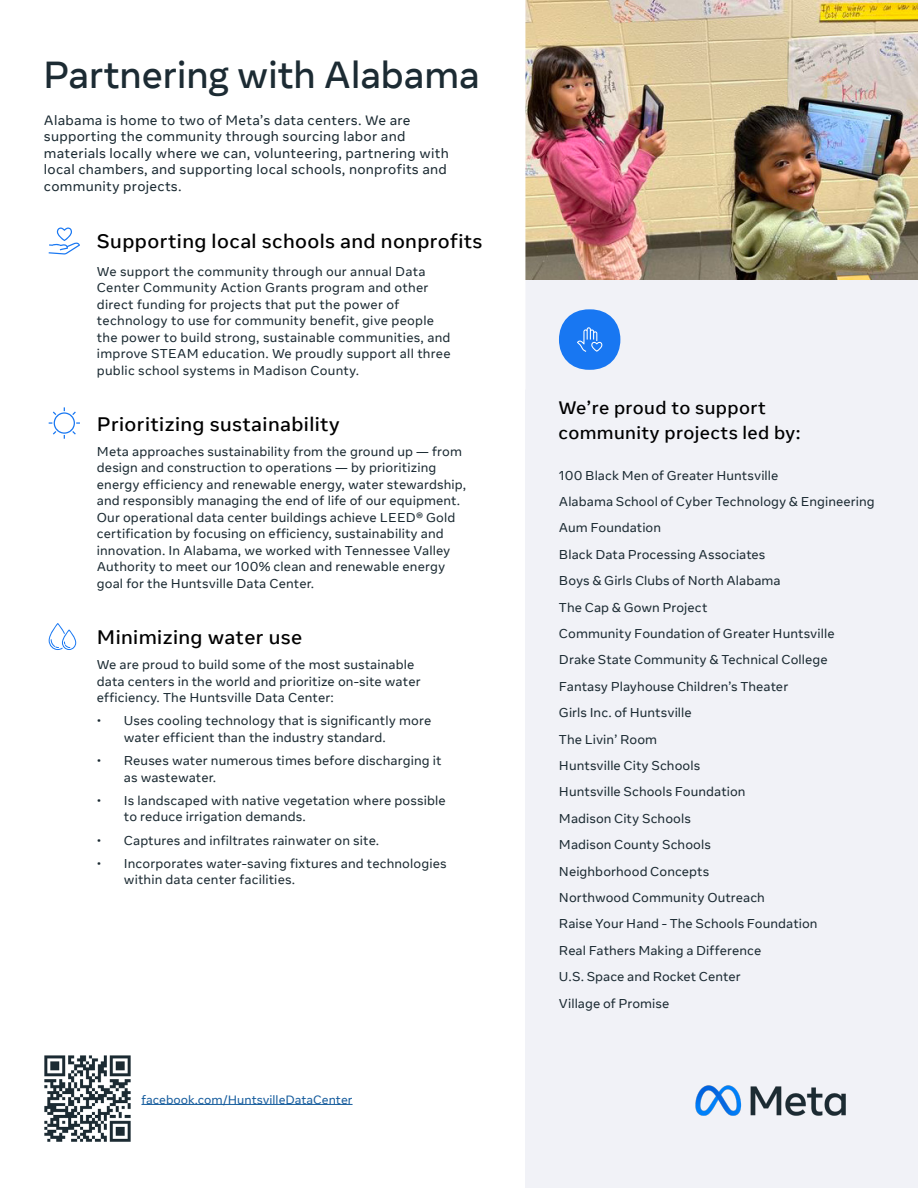
<style>
.page{position:relative;width:918px;height:1188px;background:#fff}
.page>*{position:absolute;margin:0;border:0;box-sizing:border-box;transform-origin:0 0}
.t1{font:500 37.5px "Optimistic Display";color:#1c2b33}
.t2{font:500 19.5px "Optimistic Text";letter-spacing:.02em;color:#000}
.t3{font:500 18px/24.8px "Optimistic Text";letter-spacing:.02em;color:#000}
.BODY_COPY{font:13.5px/16.5px "Optimistic Text";letter-spacing:.02em;color:#1c2b33}
.t4{font:12.75px/16.5px "Optimistic Text";letter-spacing:.01em;color:#1c2b33}
.t5{font:12px "Optimistic Text";color:#175d9e}
</style>
<div class="page">
<div style="left:525px;top:0;width:393px;height:1188px;background:#f1f2f7"></div>
<img style="left:525px;top:0;width:393px;height:280px">
<hr style="left:141px;top:1104px;width:212px;height:1px;background:#175d9e">
<div style="left:559px;top:309px;width:61px;height:61px;background:#1877f2;border-radius:30px"></div>
<svg style="left:577px;top:327px;width:25px;height:25px"></svg>
<svg style="left:49px;top:228px;width:31px;height:27px"></svg>
<svg style="left:49px;top:623px;width:27px;height:27px"></svg>
<img style="left:695px;top:1085px;width:151px;height:31px">
<svg style="left:49px;top:407px;width:31px;height:32px"></svg>
<img style="left:44px;top:1055px;width:87px;height:87px">
<p class="t1" style="left:43px;top:52px;width:438px">Partnering with Alabama</p>
<p class="BODY_COPY" style="left:44px;top:112px;width:406px">Alabama is home to two of Meta’s data centers. We are supporting the community through sourcing labor and materials locally where we can, volunteering, partnering with local chambers, and supporting local schools, nonprofits and community projects.</p>
<p class="t2" style="left:97px;top:229px;width:387px">Supporting local schools and nonprofits</p>
<p class="t4" style="left:97px;top:264px;width:355px">We support the community through our annual Data Center Community Action Grants program and other direct funding for projects that put the power of technology to use for community benefit, give people the power to build strong, sustainable communities, and improve STEAM education. We proudly support all three public school systems in Madison County.</p>
<p class="t2" style="left:97px;top:412px;width:245px">Prioritizing sustainability</p>
<p class="t4" style="left:97px;top:443px;width:371px">Meta approaches sustainability from the ground up — from design and construction to operations — by prioritizing energy efficiency and renewable energy, water stewardship, and responsibly managing the end of life of our equipment.<br>Our operational data center buildings achieve LEED® Gold certification by focusing on efficiency, sustainability and innovation. In Alabama, we worked with Tennessee Valley Authority to meet our 100% clean and renewable energy goal for the Huntsville Data Center.</p>
<p class="t2" style="left:97px;top:625px;width:207px">Minimizing water use</p>
<p class="t4" style="left:97px;top:657px;width:325px">We are proud to build some of the most sustainable data centers in the world and prioritize on-site water efficiency. The Huntsville Data Center:</p>
<p class="t4" style="left:124px;top:713px;width:309px;text-indent:-27px">• Uses cooling technology that is significantly more water efficient than the industry standard.</p>
<p class="t4" style="left:124px;top:753px;width:319px;text-indent:-27px">• Reuses water numerous times before discharging it as wastewater.</p>
<p class="t4" style="left:124px;top:792px;width:323px;text-indent:-27px">• Is landscaped with native vegetation where possible to reduce irrigation demands.</p>
<p class="t4" style="left:97px;top:832px;width:284px">• Captures and infiltrates rainwater on site.</p>
<p class="t4" style="left:124px;top:855px;width:324px;text-indent:-27px">• Incorporates water-saving fixtures and technologies within data center facilities.</p>
<p class="t5" style="left:141px;top:1092px;width:213px">facebook.com/HuntsvilleDataCenter</p>
<p class="t3" style="left:558px;top:396px;width:244px">We’re proud to support community projects led by:</p>
<p class="t4" style="left:559px;top:467px;width:221px">100 Black Men of Greater Huntsville</p>
<p class="t4" style="left:559px;top:494px;width:317px">Alabama School of Cyber Technology &amp; Engineering</p>
<p class="t4" style="left:559px;top:520px;width:104px">Aum Foundation</p>
<p class="t4" style="left:559px;top:546px;width:208px">Black Data Processing Associates</p>
<p class="t4" style="left:559px;top:573px;width:223px">Boys &amp; Girls Clubs of North Alabama</p>
<p class="t4" style="left:559px;top:599px;width:150px">The Cap &amp; Gown Project</p>
<p class="t4" style="left:559px;top:626px;width:277px">Community Foundation of Greater Huntsville</p>
<p class="t4" style="left:559px;top:652px;width:270px">Drake State Community &amp; Technical College</p>
<p class="t4" style="left:559px;top:678px;width:231px">Fantasy Playhouse Children’s Theater</p>
<p class="t4" style="left:559px;top:705px;width:134px">Girls Inc. of Huntsville</p>
<p class="t4" style="left:559px;top:731px;width:100px">The Livin’ Room</p>
<p class="t4" style="left:559px;top:758px;width:143px">Huntsville City Schools</p>
<p class="t4" style="left:559px;top:784px;width:188px">Huntsville Schools Foundation</p>
<p class="t4" style="left:559px;top:810px;width:133px">Madison City Schools</p>
<p class="t4" style="left:559px;top:837px;width:153px">Madison County Schools</p>
<p class="t4" style="left:559px;top:863px;width:152px">Neighborhood Concepts</p>
<p class="t4" style="left:559px;top:890px;width:207px">Northwood Community Outreach</p>
<p class="t4" style="left:559px;top:916px;width:260px">Raise Your Hand - The Schools Foundation</p>
<p class="t4" style="left:559px;top:942px;width:204px">Real Fathers Making a Difference</p>
<p class="t4" style="left:559px;top:969px;width:183px">U.S. Space and Rocket Center</p>
<p class="t4" style="left:559px;top:995px;width:112px">Village of Promise</p>
</div>
